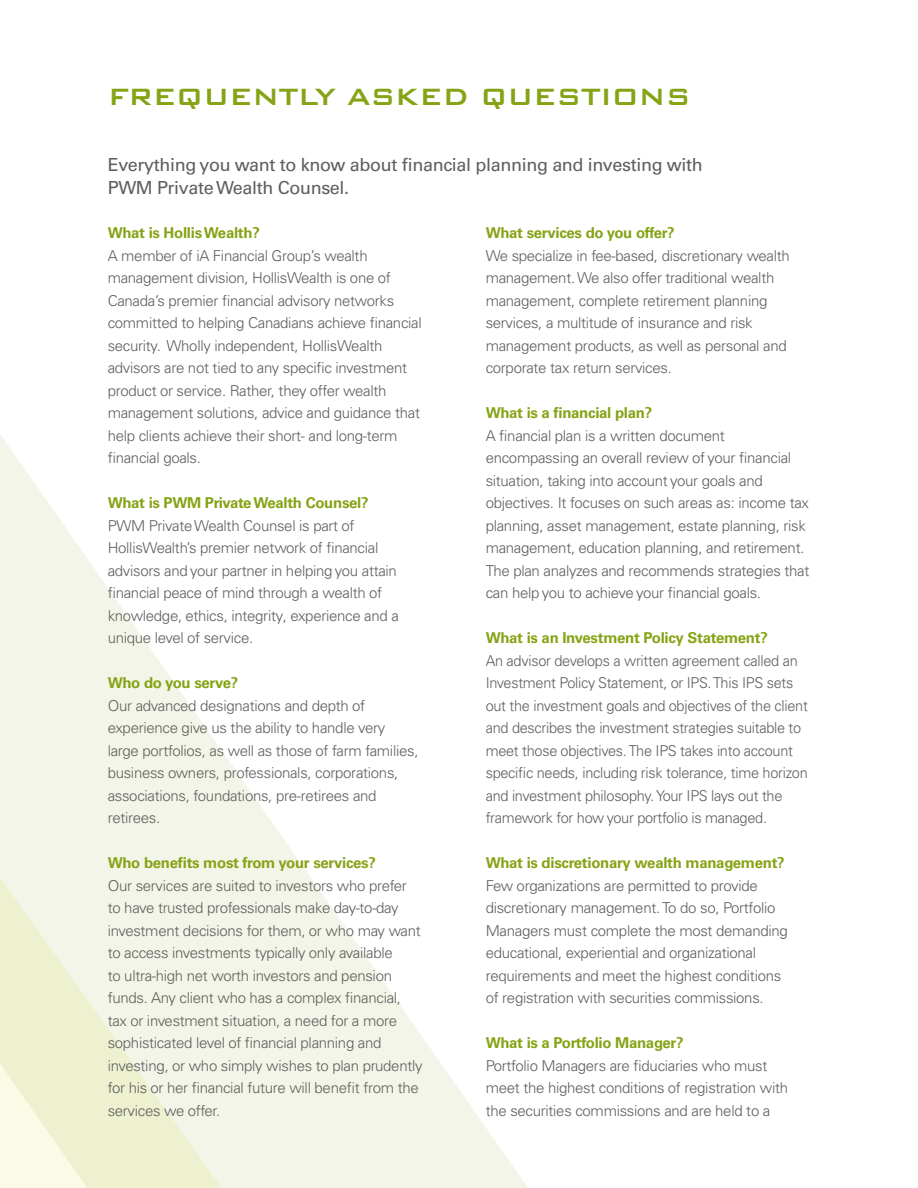
<style>
.page{position:relative;width:918px;height:1188px;background:#fff}
.page>*{position:absolute;margin:0;border:0;box-sizing:border-box;transform-origin:0 0}
.t1{font:500 31.5px "Bank Gothic BT";letter-spacing:-.02em;color:#86a315}
.t2{font:18px/22.5px "Univers LT Pro 55 Roman";letter-spacing:-.02em;color:#5f5e5e}
.t3{font:300 15px/22.5px "Univers LT Pro 45";letter-spacing:-.02em;color:#5f5e5e}
.t4{font:700 15px "Univers LT Pro 65";letter-spacing:-.02em;color:#86a315}
</style>
<div class="page">
<svg style="left:0;top:434px;width:528px;height:754px"></svg>
<svg style="left:0;top:859px;width:231px;height:329px;background:#f1f3de"></svg>
<h1 class="t1" style="left:108px;top:79px;width:585px">FREQUENTLY ASKED QUESTIONS</h1>
<p class="t2" style="left:108px;top:154px;width:597px">Everything you want to know about financial planning and investing with<br>PWM Private Wealth Counsel.</p>
<p class="t4" style="left:108px;top:224px;width:154px">What is Hollis Wealth?</p>
<p class="t3" style="left:108px;top:244px;width:316px">A member of iA Financial Group’s wealth management division, HollisWealth is one of Canada’s premier financial advisory networks committed to helping Canadians achieve financial security. Wholly independent, HollisWealth advisors are not tied to any specific investment product or service. Rather, they offer wealth management solutions, advice and guidance that help clients achieve their short- and long-term financial goals.</p>
<p class="t4" style="left:108px;top:494px;width:262px">What is PWM Private Wealth Counsel?</p>
<p class="t3" style="left:108px;top:514px;width:293px">PWM Private Wealth Counsel is part of HollisWealth’s premier network of financial advisors and your partner in helping you attain financial peace of mind through a wealth of knowledge, ethics, integrity, experience and a unique level of service.</p>
<p class="t4" style="left:108px;top:674px;width:132px">Who do you serve?</p>
<p class="t3" style="left:108px;top:694px;width:312px">Our advanced designations and depth of experience give us the ability to handle very large portfolios, as well as those of farm families, business owners, professionals, corporations, associations, foundations, pre-retirees and retirees.</p>
<p class="t4" style="left:108px;top:854px;width:270px">Who benefits most from your services?</p>
<p class="t3" style="left:108px;top:874px;width:316px">Our services are suited to investors who prefer to have trusted professionals make day-to-day investment decisions for them, or who may want to access investments typically only available<br>to ultra-high net worth investors and pension funds. Any client who has a complex financial, tax or investment situation, a need for a more sophisticated level of financial planning and investing, or who simply wishes to plan prudently for his or her financial future will benefit from the services we offer.</p>
<p class="t4" style="left:486px;top:224px;width:191px">What services do you offer?</p>
<p class="t3" style="left:486px;top:244px;width:306px">We specialize in fee-based, discretionary wealth management. We also offer traditional wealth management, complete retirement planning services, a multitude of insurance and risk management products, as well as personal and corporate tax return services.</p>
<p class="t4" style="left:486px;top:404px;width:168px">What is a financial plan?</p>
<p class="t3" style="left:486px;top:424px;width:325px">A financial plan is a written document encompassing an overall review of your financial situation, taking into account your goals and objectives. It focuses on such areas as: income tax planning, asset management, estate planning, risk management, education planning, and retirement.<br>The plan analyzes and recommends strategies that can help you to achieve your financial goals.</p>
<p class="t4" style="left:486px;top:629px;width:284px">What is an Investment Policy Statement?</p>
<p class="t3" style="left:486px;top:649px;width:324px">An advisor develops a written agreement called an Investment Policy Statement, or IPS. This IPS sets out the investment goals and objectives of the client and describes the investment strategies suitable to meet those objectives. The IPS takes into account specific needs, including risk tolerance, time horizon and investment philosophy. Your IPS lays out the framework for how your portfolio is managed.</p>
<p class="t4" style="left:486px;top:854px;width:301px">What is discretionary wealth management?</p>
<p class="t3" style="left:486px;top:874px;width:304px">Few organizations are permitted to provide discretionary management. To do so, Portfolio Managers must complete the most demanding educational, experiential and organizational requirements and meet the highest conditions of registration with securities commissions.</p>
<p class="t4" style="left:486px;top:1034px;width:199px">What is a Portfolio Manager?</p>
<p class="t3" style="left:486px;top:1054px;width:304px">Portfolio Managers are fiduciaries who must meet the highest conditions of registration with the securities commissions and are held to a</p>
</div>
